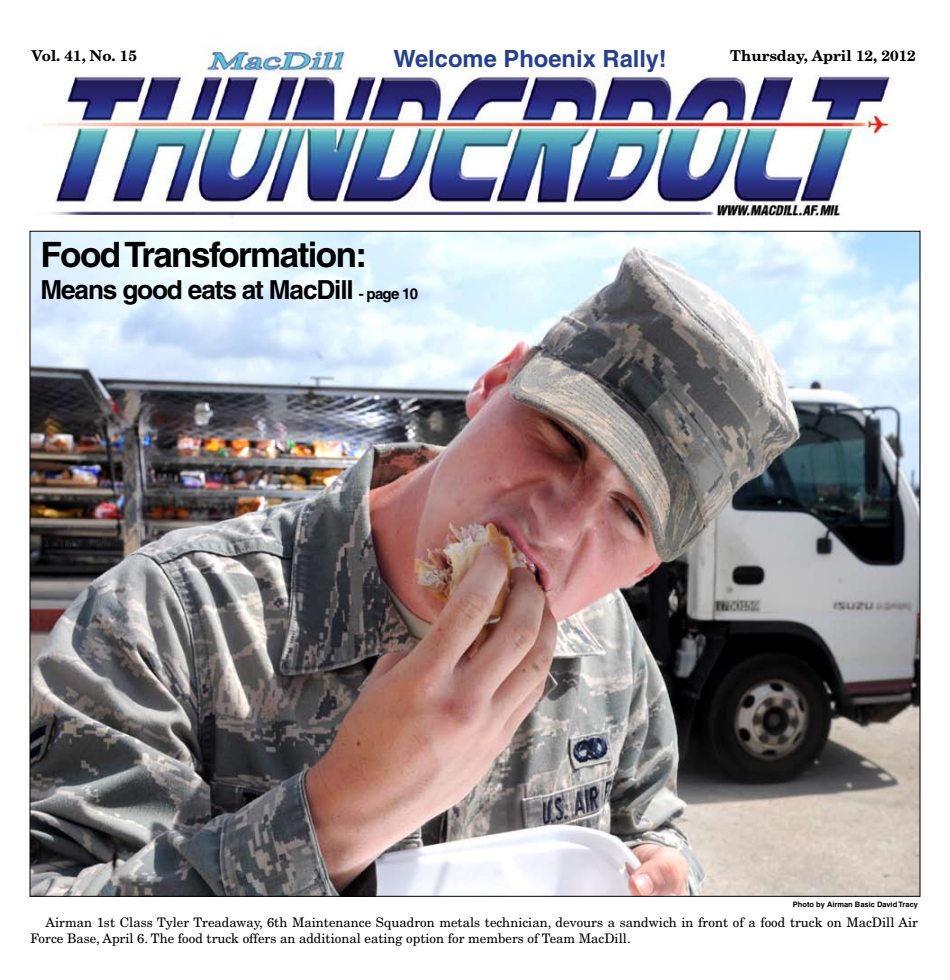
<style>
.page{position:relative;width:950px;height:980px;background:#fff}
.page>*{position:absolute;margin:0;border:0;box-sizing:border-box;transform-origin:0 0}
.t1{font:700 35px "Helvetica";letter-spacing:-.045em;color:#000}
.t2{font:700 26.25px "Helvetica";letter-spacing:-.045em;color:#000}
.t3{font:700 23.75px "Helvetica";color:#25408f}
.t4{font:700 15px "New Century Schlbk";color:#000}
.t5{font:13.12px/15.8px "New Century Schlbk";color:#000}
.t6{font:700 7.5px "Helvetica";color:#000}
.s1{font-size:15px}
</style>
<div class="page">
<img style="left:42px;top:45px;width:851px;height:174px">
<img style="left:32px;top:233px;width:886px;height:662px">
<h3 class="t3" style="left:393px;top:44px;width:275px">Welcome Phoenix Rally!</h3>
<p class="t4" style="left:32px;top:47px;width:107px">Vol. 41, No. 15</p>
<p class="t4" style="left:730px;top:46px;width:187px">Thursday, April 12, 2012</p>
<h1 class="t1" style="left:41px;top:234px;width:328px">Food Transformation:</h1>
<h2 class="t2" style="left:41px;top:274px;width:379px">Means good eats at MacDill <span class="s1">- page 10</span></h2>
<p class="t6" style="left:793px;top:900px;width:127px">Photo by Airman Basic David Tracy</p>
<p class="t5" style="left:31px;top:915px;width:889px;text-indent:15px">Airman 1st Class Tyler Treadaway, 6th Maintenance Squadron metals technician, devours a sandwich in front of a food truck on MacDill Air<br>Force Base, April 6. The food truck offers an additional eating option for members of Team MacDill.</p>
</div>
